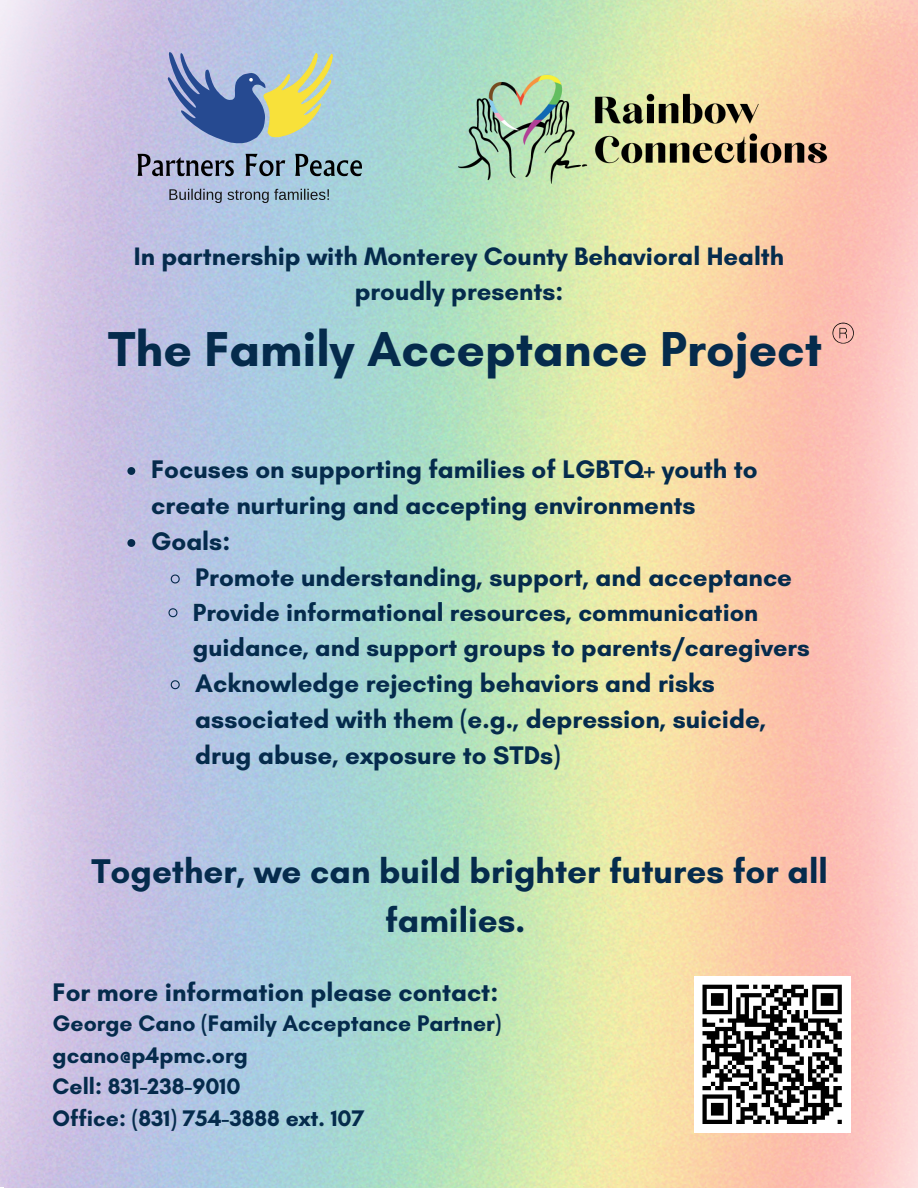
<style>
.page{position:relative;width:918px;height:1188px;background:#fff}
.page>*{position:absolute;margin:0;border:0;box-sizing:border-box;transform-origin:0 0}
.t1{font:700 49.95px "Glacial Indifference";color:#052b4c}
.t2{font:700 34.95px/48.3px "Glacial Indifference";color:#052b4c;text-align:center}
.t3{font:700 25.95px/36px "Glacial Indifference";color:#052b4c}
.t4{font:700 25.65px/34.8px "Glacial Indifference";color:#052b4c;text-align:center}
.t5{font:700 25.2px/34.8px "Glacial Indifference";color:#052b4c}
.t6{font:700 22.95px "Glacial Indifference";color:#052b4c}
</style>
<div class="page">
<img style="left:0;top:0;width:918px;height:1188px">
<img style="left:126px;top:53px;width:248px;height:149px">
<img style="left:428px;top:62px;width:422px;height:141px">
<div style="left:694px;top:976px;width:156px;height:156px;background:#fff"></div>
<svg style="left:702px;top:984px;width:140px;height:140px"></svg>
<svg style="left:127px;top:467px;width:8px;height:8px"></svg>
<svg style="left:127px;top:539px;width:8px;height:8px"></svg>
<svg style="left:170px;top:574px;width:11px;height:10px"></svg>
<svg style="left:168px;top:607px;width:10px;height:11px"></svg>
<svg style="left:170px;top:679px;width:11px;height:11px"></svg>
<svg style="left:832px;top:320px;width:22px;height:27px"></svg>
<p class="t4" style="left:134px;top:239px;width:652px">In partnership with Monterey County Behavioral Health proudly presents:</p>
<p class="t1" style="left:108px;top:318px;width:715px">The Family Acceptance Project</p>
<p class="t3" style="left:151px;top:451px;width:608px">Focuses on supporting families of LGBTQ+ youth to create nurturing and accepting environments</p>
<p class="t3" style="left:151px;top:523px;width:81px">Goals:</p>
<h2 class="t3" style="left:195px;top:559px;width:598px">Promote understanding, support, and acceptance</h2>
<h3 class="t5" style="left:193px;top:595px;width:619px">Provide informational resources, communication guidance, and support groups to parents/caregivers</h3>
<p class="t3" style="left:195px;top:665px;width:572px">Acknowledge rejecting behaviors and risks associated with them (e.g., depression, suicide, drug abuse, exposure to STDs)</p>
<p class="t2" style="left:91px;top:847px;width:738px">Together, we can build brighter futures for all families.</p>
<p class="t3" style="left:53px;top:974px;width:447px">For more information please contact:</p>
<h3 class="t6" style="left:53px;top:1009px;width:450px">George Cano (Family Acceptance Partner)</h3>
<h1 class="t6" style="left:53px;top:1041px;width:197px">gcano@p4pmc.org</h1>
<p class="t6" style="left:53px;top:1072px;width:189px">Cell: 831-238-9010</p>
<p class="t6" style="left:53px;top:1104px;width:313px">Office: (831) 754-3888 ext. 107</p>
</div>
